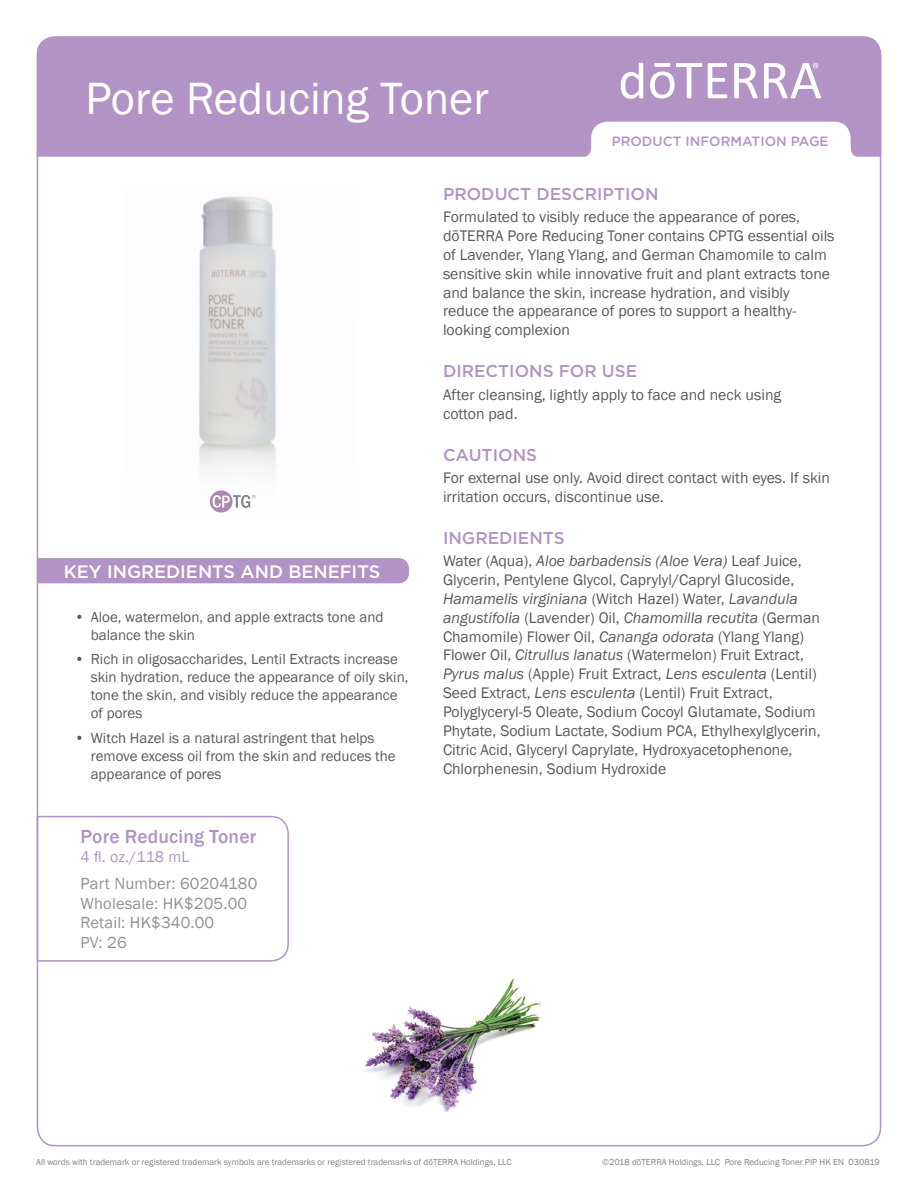
<style>
.page{position:relative;width:918px;height:1188px;background:#fff}
.page>*{position:absolute;margin:0;border:0;box-sizing:border-box;transform-origin:0 0}
.t1{font:46.5px "Franklin Gothic";color:#fff}
.t2{font:500 19.5px "Franklin Gothic";letter-spacing:.01em;color:#b194c5}
.t3{font:500 18px "Gotham";color:#fff}
.t4{font:500 17.1px "Gotham";color:#b194c5}
.t5{font:16.5px/19.8px "Franklin Gothic";letter-spacing:.01em;color:#919295}
.t6{font:15.75px/18.9px "Franklin Gothic";color:#5a5a5d}
.t7{font:15.75px "Franklin Gothic";letter-spacing:.005em;color:#b194c5}
.t8{font:15px/18px "Franklin Gothic";color:#5a5a5d}
.t9{font:500 13.5px "Gotham";color:#b194c5}
.t10{font:9px "Franklin Gothic";color:#808285}
.s1{font-style:italic}
</style>
<div class="page">
<div style="left:37px;top:36px;width:844px;height:121px;background:#b194c5"></div>
<svg style="left:734px;top:63px;width:24px;height:35px"></svg>
<svg style="left:708px;top:63px;width:19px;height:35px"></svg>
<svg style="left:650px;top:63px;width:52px;height:35px"></svg>
<svg style="left:621px;top:63px;width:22px;height:36px"></svg>
<svg style="left:764px;top:63px;width:57px;height:35px"></svg>
<svg style="left:581px;top:122px;width:280px;height:35px"></svg>
<div style="left:37px;top:558px;width:372px;height:25px;background:#b194c5"></div>
<svg style="left:36px;top:815px;width:253px;height:147px"></svg>
<img style="left:199px;top:196px;width:77px;height:307px">
<img style="left:364px;top:978px;width:177px;height:134px">
<svg style="left:210px;top:490px;width:46px;height:23px"></svg>
<h1 class="t1" style="left:85px;top:70px;width:405px">Pore Reducing Toner</h1>
<p class="t9" style="left:612px;top:132px;width:218px">PRODUCT INFORMATION PAGE</p>
<p class="t3" style="left:64px;top:560px;width:318px">KEY INGREDIENTS AND BENEFITS</p>
<p class="t8" style="left:91px;top:608px;width:294px;text-indent:-16px">• Aloe, watermelon, and apple extracts tone and balance the skin</p>
<p class="t8" style="left:91px;top:651px;width:319px;text-indent:-16px">• Rich in oligosaccharides, Lentil Extracts increase skin hydration, reduce the appearance of oily skin, tone the skin, and visibly reduce the appearance of pores</p>
<p class="t8" style="left:91px;top:729px;width:307px;text-indent:-16px">• Witch Hazel is a natural astringent that helps remove excess oil from the skin and reduces the appearance of pores</p>
<p class="t2" style="left:81px;top:824px;width:177px">Pore Reducing Toner</p>
<p class="t7" style="left:81px;top:847px;width:110px">4 fl. oz./118 mL</p>
<p class="t5" style="left:81px;top:874px;width:178px">Part Number: 60204180<br>Wholesale: HK$205.00<br>Retail: HK$340.00<br>PV: 26</p>
<p class="t4" style="left:443px;top:182px;width:217px">PRODUCT DESCRIPTION</p>
<p class="t6" style="left:443px;top:208px;width:393px">Formulated to visibly reduce the appearance of pores, dōTERRA Pore Reducing Toner contains CPTG essential oils of Lavender, Ylang Ylang, and German Chamomile to calm sensitive skin while innovative fruit and plant extracts tone and balance the skin, increase hydration, and visibly reduce the appearance of pores to support a healthy&shy;looking complexion</p>
<p class="t4" style="left:443px;top:360px;width:196px">DIRECTIONS FOR USE</p>
<p class="t6" style="left:443px;top:385px;width:340px">After cleansing, lightly apply to face and neck using cotton pad.</p>
<p class="t4" style="left:443px;top:443px;width:96px">CAUTIONS</p>
<p class="t6" style="left:443px;top:468px;width:389px">For external use only. Avoid direct contact with eyes. If skin irritation occurs, discontinue use.</p>
<p class="t4" style="left:443px;top:526px;width:123px">INGREDIENTS</p>
<p class="t6" style="left:443px;top:552px;width:379px">Water (Aqua), <span class="s1">Aloe barbadensis (Aloe Vera)</span> Leaf Juice, Glycerin, Pentylene Glycol, Caprylyl/Capryl Glucoside, <span class="s1">Hamamelis virginiana</span> (Witch Hazel) Water, <span class="s1">Lavandula angustifolia</span> (Lavender) Oil, <span class="s1">Chamomilla recutita</span> (German Chamomile) Flower Oil, <span class="s1">Cananga odorata</span> (Ylang Ylang)<br>Flower Oil, <span class="s1">Citrullus lanatus</span> (Watermelon) Fruit Extract, <span class="s1">Pyrus malus</span> (Apple) Fruit Extract, <span class="s1">Lens esculenta</span> (Lentil)<br>Seed Extract, <span class="s1">Lens esculenta</span> (Lentil) Fruit Extract, Polyglyceryl-5 Oleate, Sodium Cocoyl Glutamate, Sodium Phytate, Sodium Lactate, Sodium PCA, Ethylhexylglycerin, Citric Acid, Glyceryl Caprylate, Hydroxyacetophenone, Chlorphenesin, Sodium Hydroxide</p>
<p class="t10" style="left:36px;top:1156px;width:477px">All words with trademark or registered trademark symbols are trademarks or registered trademarks of dōTERRA Holdings, LLC</p>
<p class="t10" style="left:602px;top:1156px;width:279px">©2018 dōTERRA Holdings, LLC Pore Reducing Toner PIP HK EN 030819</p>
</div>
